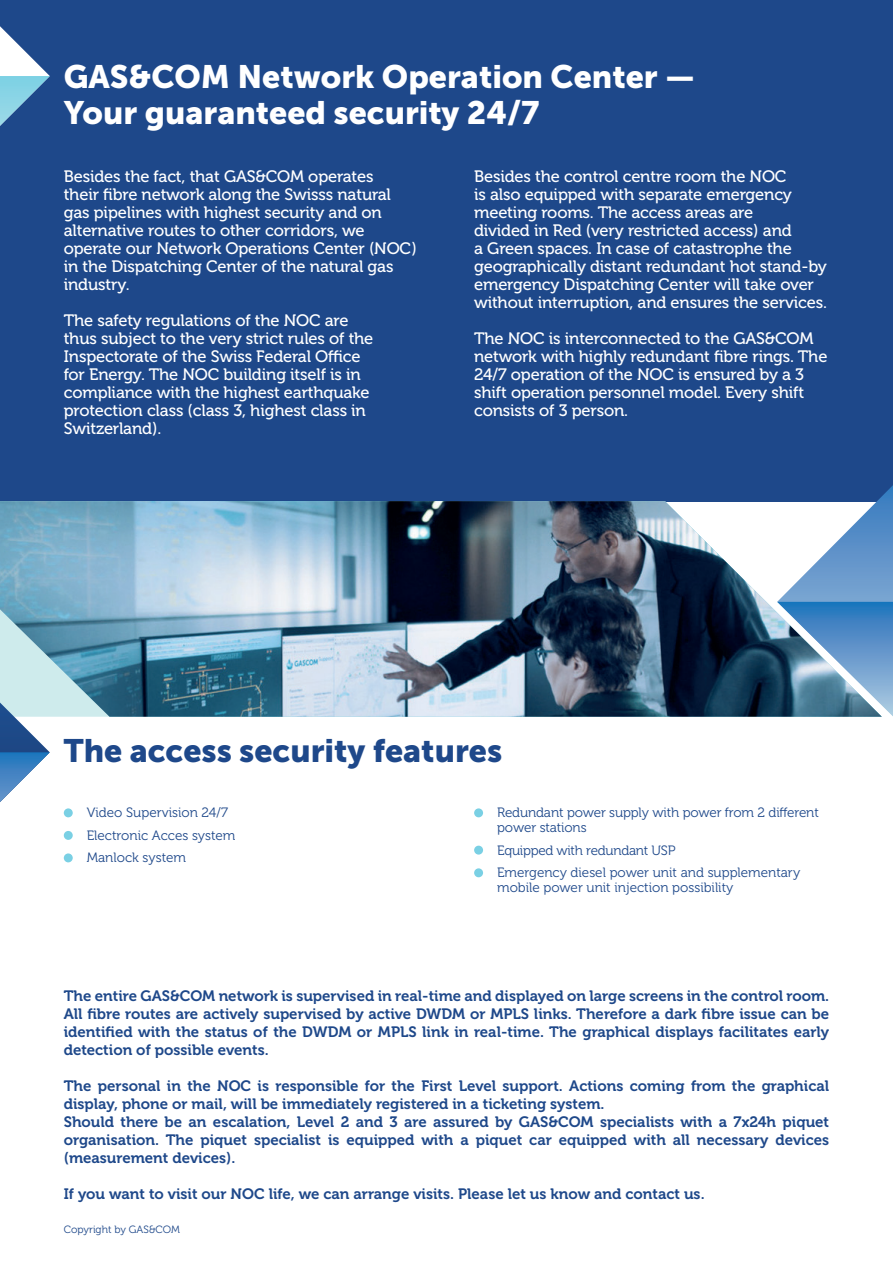
<style>
.page{position:relative;width:893px;height:1263px;background:#fff}
.page>*{position:absolute;margin:0;border:0;box-sizing:border-box;transform-origin:0 0}
.t1{font:32.25px/36px "Museo Sans 900";color:#fff}
.t2{font:32.25px "Museo Sans 900";color:#1e488a}
.t3{font:16.5px/18px "Museo 500";letter-spacing:-.01em;color:#fff}
.t4{font:15px/18px "Museo 700";color:#1e488a;text-align:justify}
.t5{font:13.5px/22.5px "Museo 300";color:#1e488a}
.t6{font:10.5px "Museo 300";color:#1e488a}
</style>
<div class="page">
<div style="left:0;top:0;width:893px;height:501px;background:#1e488a"></div>
<svg style="left:877px;top:485px;width:16px;height:231px;background:#6094c8"></svg>
<img style="left:0;top:501px;width:882px;height:216px">
<svg style="left:0;top:702px;width:50px;height:100px"></svg>
<div style="left:474px;top:808px;width:9px;height:9px;background:#7ad0e4;border-radius:50%"></div>
<div style="left:474px;top:846px;width:9px;height:8px;background:#7ad0e4;border-radius:50%"></div>
<div style="left:474px;top:868px;width:9px;height:9px;background:#7ad0e4;border-radius:50%"></div>
<div style="left:64px;top:808px;width:9px;height:9px;background:#7ad0e4;border-radius:50%"></div>
<div style="left:64px;top:831px;width:9px;height:9px;background:#7ad0e4;border-radius:50%"></div>
<div style="left:64px;top:853px;width:9px;height:9px;background:#7ad0e4;border-radius:50%"></div>
<svg style="left:0;top:26px;width:50px;height:100px"></svg>
<h1 class="t1" style="left:64px;top:59px;width:633px">GAS&amp;COM Network Operation Center —<br>Your guaranteed security 24/7</h1>
<p class="t3" style="left:64px;top:167px;width:355px">Besides the fact, that GAS&amp;COM operates<br>their fibre network along the Swisss natural gas pipelines with highest security and on alternative routes to other corridors, we operate our Network Operations Center (NOC) in the Dispatching Center of the natural gas industry.</p>
<p class="t3" style="left:64px;top:311px;width:311px">The safety regulations of the NOC are thus subject to the very strict rules of the Inspectorate of the Swiss Federal Office for Energy. The NOC building itself is in compliance with the highest earthquake protection class (class 3, highest class in Switzerland).</p>
<p class="t3" style="left:474px;top:167px;width:354px">Besides the control centre room the NOC<br>is also equipped with separate emergency meeting rooms. The access areas are<br>divided in Red (very restricted access) and<br>a Green spaces. In case of catastrophe the geographically distant redundant hot stand-by emergency Dispatching Center will take over without interruption, and ensures the services.</p>
<p class="t3" style="left:474px;top:329px;width:355px">The NOC is interconnected to the GAS&amp;COM network with highly redundant fibre rings. The 24/7 operation of the NOC is ensured by a 3 shift operation personnel model. Every shift consists of 3 person.</p>
<h1 class="t2" style="left:64px;top:732px;width:440px">The access security features</h1>
<p class="t5" style="left:87px;top:802px;width:150px">Video Supervision 24/7<br>Electronic Acces system<br>Manlock system</p>
<p class="t5" style="left:497px;top:805px;width:323px;line-height:15px">Redundant power supply with power from 2 different power stations</p>
<p class="t5" style="left:497px;top:839px;width:305px">Equipped with redundant USP<br>Emergency diesel power unit and supplementary</p>
<p class="t5" style="left:497px;top:877px;width:238px">mobile power unit injection possibility</p>
<p class="t4" style="left:64px;top:987px;width:767px">The entire GAS&amp;COM network is supervised in real-time and displayed on large screens in the control room.<br>All fibre routes are actively supervised by active DWDM or MPLS links. Therefore a dark fibre issue can be identified with the status of the DWDM or MPLS link in real-time. The graphical displays facilitates early detection of possible events.</p>
<p class="t4" style="left:64px;top:1077px;width:767px;text-align:left">The personal in the NOC is responsible for the First Level support. Actions coming from the graphical display, phone or mail, will be immediately registered in a ticketing system.<br>Should there be an escalation, Level 2 and 3 are assured by GAS&amp;COM specialists with a 7x24h piquet organisation. The piquet specialist is equipped with a piquet car equipped with all necessary devices (measurement devices).</p>
<p class="t4" style="left:64px;top:1185px;width:642px">If you want to visit our NOC life, we can arrange visits. Please let us know and contact us.</p>
<p class="t6" style="left:64px;top:1223px;width:118px">Copyright by GAS&amp;COM</p>
</div>
